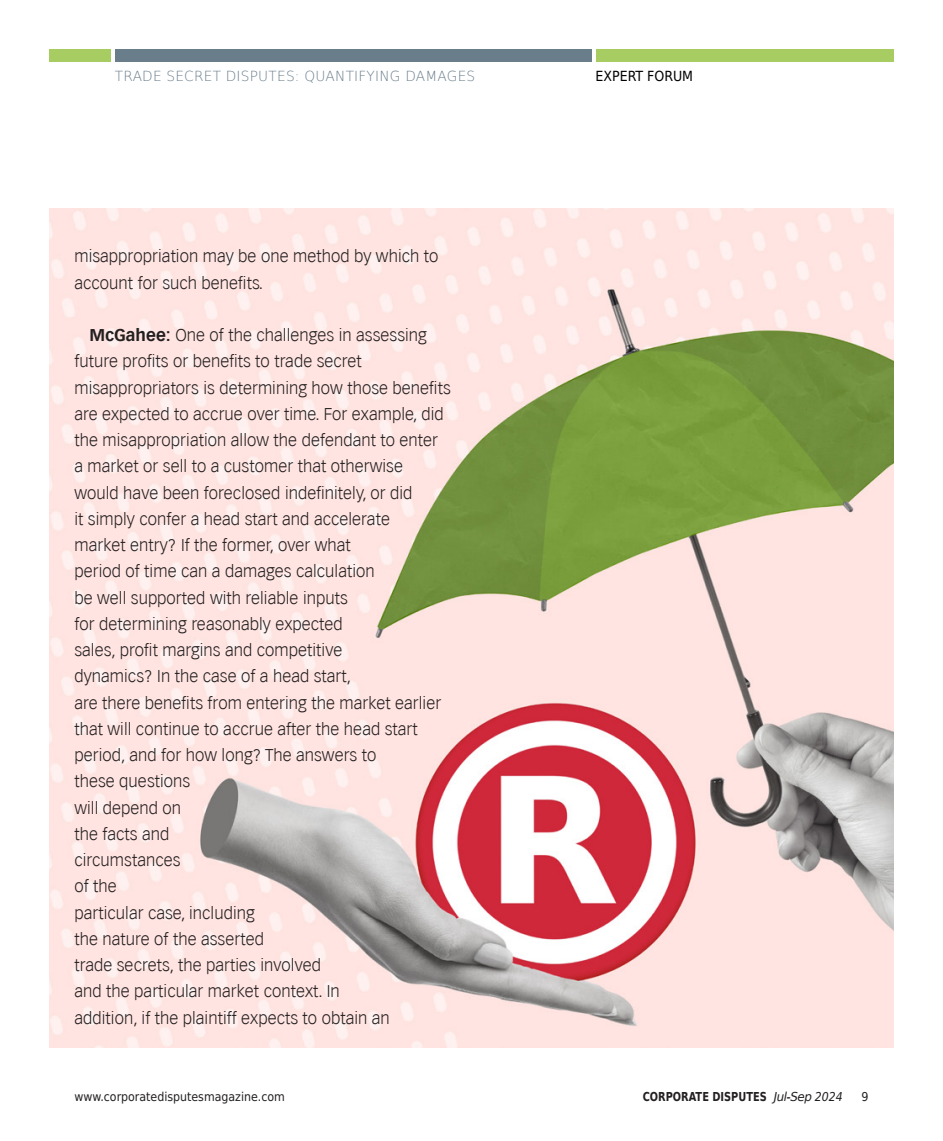
<style>
.page{position:relative;width:943px;height:1141px;background:#fff}
.page>*{position:absolute;margin:0;border:0;box-sizing:border-box;transform-origin:0 0}
.t1{font:300 16.62px/26.2px "Vectora LH";letter-spacing:.005em;color:#231f20}
.t2{font:200 14px "DejaVu Sans";letter-spacing:.015em;color:#6a7d8b}
.t3{font:14px "DejaVu Sans Condensed";color:#000}
.t4{font:12.25px "DejaVu Sans Condensed";color:#231f20}
.t5{font:700 12.25px "DejaVu Sans";color:#231f20;scale:.8 1}
.s1{font-weight:700}
.s2{font-weight:400;font-style:italic}
.s3{font-family:"DejaVu Sans Condensed";font-weight:400;font-style:italic}
</style>
<div class="page">
<div style="left:595px;top:50px;width:298px;height:12px;background:#a7cd62"></div>
<div style="left:115px;top:50px;width:477px;height:12px;background:#6a7d8b"></div>
<div style="left:50px;top:50px;width:61px;height:12px;background:#a7cd62"></div>
<img style="left:50px;top:208px;width:843px;height:840px">
<p class="t2" style="left:115px;top:65px;width:362px">TRADE SECRET DISPUTES: QUANTIFYING DAMAGES</p>
<p class="t3" style="left:595px;top:64px;width:99px">EXPERT FORUM</p>
<p class="t1" style="left:74px;top:244px;width:365px">misappropriation may be one method by which to account for such benefits.</p>
<p class="t1" style="left:74px;top:322px;width:378px;text-indent:15px"><span class="s1">McGahee:</span> One of the challenges in assessing future profits or benefits to trade secret misappropriators is determining how those benefits are expected to accrue over time. For example, did the misappropriation allow the defendant to enter a market or sell to a customer that otherwise would have been foreclosed indefinitely, or did<br>it simply confer a head start and accelerate<br>market entry? If the former, over what<br>period of time can a damages calculation<br>be well supported with reliable inputs<br>for determining reasonably expected<br>sales, profit margins and competitive<br>dynamics? In the case of a head start,<br>are there benefits from entering the market earlier that will continue to accrue after the head start period, and for how long? The answers to<br>these questions<br>will depend on<br>the facts and<br>circumstances<br>of the<br>particular case, including<br>the nature of the asserted<br>trade secrets, the parties involved<br>and the particular market context. In<br>addition, if the plaintiff expects to obtain an</p>
<p class="t4" style="left:74px;top:1086px;width:212px">www.corporatedisputesmagazine.com</p>
<p class="t5" style="left:642px;top:1086px;width:252px">CORPORATE DISPUTES <span class="s2">Jul-Sep</span> <span class="s3">2024</span></p>
<p class="t4" style="left:861px;top:1086px;width:9px">9</p>
</div>
